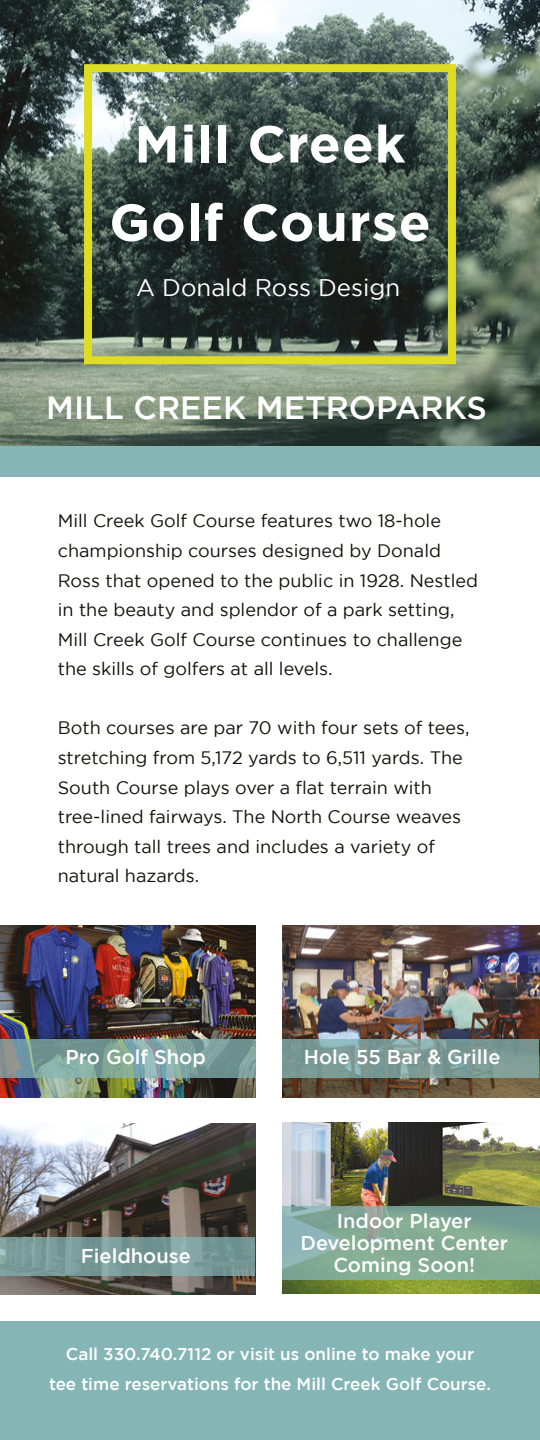
<style>
.page{position:relative;width:540px;height:1440px;background:#fff}
.page>*{position:absolute;margin:0;border:0;box-sizing:border-box;transform-origin:0 0}
.t1{font:700 52px/78.4px "Gotham";letter-spacing:.02em;color:#fff;text-align:center}
.t2{font:500 32px "Gotham";color:#fff}
.t3{font:24px "Gotham";color:#fff}
.t4{font:500 20px/22px "Gotham";color:#fff;text-align:center}
.t5{font:18px/29.6px "Gotham";color:#13110c}
.t6{font:500 17px/29.6px "Gotham";color:#fff;text-align:center}
</style>
<div class="page">
<img style="left:0;top:0;width:540px;height:447px">
<div style="left:84px;top:64px;width:372px;height:300px;border:8px solid #dedd23"></div>
<div style="left:0;top:447px;width:540px;height:30px;background:#85b5b5"></div>
<img style="left:0;top:926px;width:256px;height:172px">
<img style="left:0;top:1123px;width:255px;height:171px">
<img style="left:283px;top:926px;width:257px;height:171px">
<img style="left:283px;top:1122px;width:257px;height:172px">
<svg style="left:283px;top:1039px;width:256px;height:39px;background:#7c9b97"></svg>
<svg style="left:0;top:1039px;width:256px;height:39px;background:#7da09c"></svg>
<svg style="left:0;top:1237px;width:255px;height:39px;background:#799b99"></svg>
<svg style="left:283px;top:1206px;width:257px;height:74px;background:#83aa98"></svg>
<div style="left:0;top:1322px;width:540px;height:118px;background:#85b5b5"></div>
<h1 class="t1" style="left:109px;top:104px;width:323px">Mill Creek<br>Golf Course</h1>
<h3 class="t3" style="left:136px;top:274px;width:265px">A Donald Ross Design</h3>
<h2 class="t2" style="left:46px;top:390px;width:442px">MILL CREEK METROPARKS</h2>
<p class="t5" style="left:58px;top:506px;width:422px">Mill Creek Golf Course features two 18-hole championship courses designed by Donald Ross that opened to the public in 1928. Nestled in the beauty and splendor of a park setting, Mill Creek Golf Course continues to challenge the skills of golfers at all levels.</p>
<p class="t5" style="left:58px;top:713px;width:413px">Both courses are par 70 with four sets of tees, stretching from 5,172 yards to 6,511 yards. The South Course plays over a flat terrain with tree-lined fairways. The North Course weaves through tall trees and includes a variety of natural hazards.</p>
<p class="t4" style="left:66px;top:1046px;width:142px">Pro Golf Shop</p>
<p class="t4" style="left:81px;top:1244px;width:112px">Fieldhouse</p>
<p class="t4" style="left:304px;top:1046px;width:198px">Hole 55 Bar &amp; Grille</p>
<p class="t4" style="left:300px;top:1209px;width:209px">Indoor Player<br>Development Center<br>Coming Soon!</p>
<p class="t6" style="left:49px;top:1339px;width:443px">Call 330.740.7112 or visit us online to make your<br>tee time reservations for the Mill Creek Golf Course.</p>
</div>
